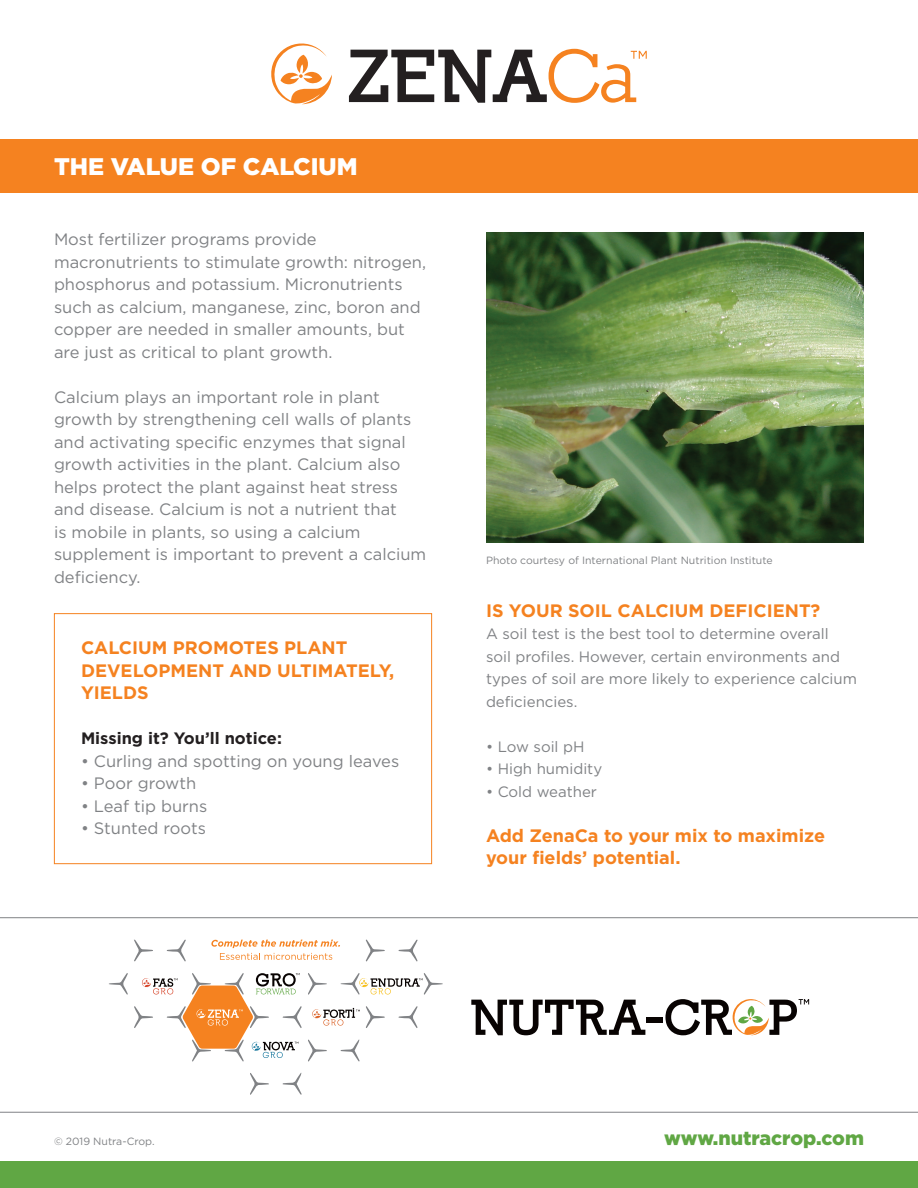
<style>
.page{position:relative;width:918px;height:1188px;background:#fff}
.page>*{position:absolute;margin:0;border:0;box-sizing:border-box;transform-origin:0 0}
.t1{font:900 24px "Gotham";color:#fff}
.t2{font:900 19.5px "Gotham";color:#60a744}
.t3{font:700 18px/22.5px "Gotham";color:#f58220}
.t4{font:16.5px/22.5px "Gotham";color:#808285}
.t5{font:700 16.5px "Gotham";color:#231f20}
.t6{font:15px/22.5px "Gotham";color:#808285}
.t7{font:10.5px "Gotham";color:#808285}
</style>
<div class="page">
<div style="left:0;top:139px;width:918px;height:54px;background:#f58220"></div>
<div style="left:54px;top:613px;width:378px;height:251px;background:#fff;border:1px solid #f58220"></div>
<div style="left:0;top:1161px;width:918px;height:27px;background:#60a744"></div>
<hr style="left:0;top:1112px;width:918px;height:1px;background:#808285">
<svg style="left:271px;top:43px;width:61px;height:61px"></svg>
<svg style="left:349px;top:49px;width:298px;height:54px"></svg>
<img style="left:486px;top:232px;width:378px;height:311px">
<hr style="left:0;top:917px;width:918px;height:1px;background:#808285">
<svg style="left:211px;top:940px;width:129px;height:20px"></svg>
<svg style="left:471px;top:1000px;width:174px;height:35px"></svg>
<div style="left:646px;top:1018px;width:16px;height:5px;background:#080302"></div>
<svg style="left:665px;top:999px;width:144px;height:36px"></svg>
<svg style="left:109px;top:973px;width:19px;height:22px"></svg>
<svg style="left:399px;top:939px;width:19px;height:22px"></svg>
<svg style="left:167px;top:939px;width:19px;height:22px"></svg>
<svg style="left:366px;top:939px;width:19px;height:22px"></svg>
<svg style="left:134px;top:940px;width:19px;height:22px"></svg>
<svg style="left:250px;top:1073px;width:19px;height:22px"></svg>
<svg style="left:282px;top:1073px;width:20px;height:22px"></svg>
<svg style="left:134px;top:973px;width:309px;height:89px"></svg>
<p class="t1" style="left:54px;top:150px;width:305px">THE VALUE OF CALCIUM</p>
<p class="t4" style="left:54px;top:228px;width:374px">Most fertilizer programs provide macronutrients to stimulate growth: nitrogen, phosphorus and potassium. Micronutrients such as calcium, manganese, zinc, boron and copper are needed in smaller amounts, but are just as critical to plant growth.</p>
<p class="t4" style="left:54px;top:385px;width:374px">Calcium plays an important role in plant growth by strengthening cell walls of plants and activating specific enzymes that signal growth activities in the plant. Calcium also helps protect the plant against heat stress and disease. Calcium is not a nutrient that<br>is mobile in plants, so using a calcium supplement is important to prevent a calcium deficiency.</p>
<p class="t3" style="left:81px;top:636px;width:315px">CALCIUM PROMOTES PLANT<br>DEVELOPMENT AND ULTIMATELY,<br>YIELDS</p>
<p class="t5" style="left:81px;top:727px;width:202px">Missing it? You’ll notice:</p>
<p class="t4" style="left:81px;top:749px;width:320px">• Curling and spotting on young leaves</p>
<p class="t4" style="left:81px;top:772px;width:117px">• Poor growth</p>
<p class="t4" style="left:81px;top:794px;width:128px">• Leaf tip burns</p>
<p class="t4" style="left:81px;top:817px;width:126px">• Stunted roots</p>
<p class="t7" style="left:486px;top:554px;width:288px">Photo courtesy of International Plant Nutrition Institute</p>
<p class="t3" style="left:486px;top:599px;width:336px">IS YOUR SOIL CALCIUM DEFICIENT?</p>
<p class="t6" style="left:486px;top:622px;width:373px">A soil test is the best tool to determine overall soil profiles. However, certain environments and types of soil are more likely to experience calcium deficiencies.</p>
<p class="t6" style="left:486px;top:735px;width:100px">• Low soil pH</p>
<p class="t6" style="left:486px;top:757px;width:118px">• High humidity</p>
<p class="t6" style="left:486px;top:780px;width:112px">• Cold weather</p>
<p class="t3" style="left:486px;top:824px;width:341px">Add ZenaCa to your mix to maximize your fields’ potential.</p>
<p class="t7" style="left:54px;top:1134px;width:102px">© 2019 Nutra-Crop.</p>
<p class="t2" style="left:664px;top:1124px;width:201px">www.nutracrop.com</p>
</div>
